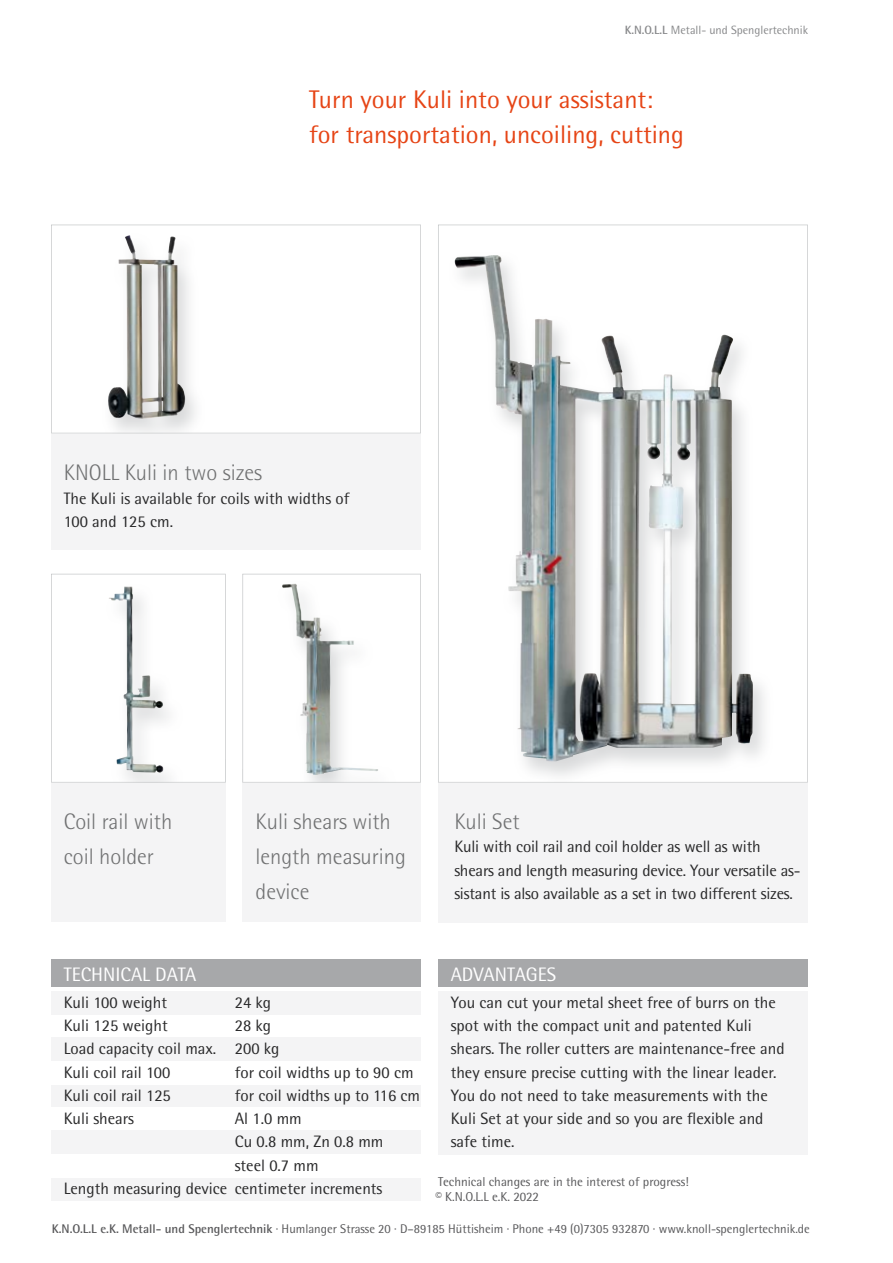
<style>
.page{position:relative;width:893px;height:1263px;background:#fff}
.page>*{position:absolute;margin:0;border:0;box-sizing:border-box;transform-origin:0 0}
.t1{font:25.5px/35.1px "Rotis Semi Sans Std";color:#e64415}
.t2{font:300 22.5px/35.1px "Rotis Semi Sans Std";color:#707172}
.t3{font:19.5px "Rotis Semi Sans Std";color:#fff}
.t4{font:16.5px/23.2px "Rotis Semi Sans Std";color:#282829}
.t5{font:12.9px/15px "Rotis Semi Sans Std";color:#58585a}
.t6{font:12.6px "Rotis Semi Sans Std";color:#58585a}
.t7{font:12px "Rotis Semi Sans Std";color:#87888a}
.s1{font-weight:700}
</style>
<div class="page">
<div style="left:242px;top:770px;width:179px;height:152px;background:#f4f4f5"></div>
<div style="left:51px;top:759px;width:175px;height:163px;background:#f4f4f5"></div>
<svg style="left:242px;top:574px;width:179px;height:209px"></svg>
<div style="left:51px;top:415px;width:370px;height:135px;background:#f4f4f5"></div>
<svg style="left:51px;top:225px;width:370px;height:208px"></svg>
<div style="left:438px;top:727px;width:370px;height:195px;background:#f4f4f5"></div>
<svg style="left:438px;top:225px;width:370px;height:558px"></svg>
<svg style="left:51px;top:574px;width:175px;height:209px"></svg>
<div style="left:51px;top:1177px;width:370px;height:23px;background:#f4f4f5"></div>
<div style="left:51px;top:1038px;width:370px;height:23px;background:#f4f4f5"></div>
<div style="left:51px;top:991px;width:370px;height:23px;background:#f4f4f5"></div>
<div style="left:51px;top:1084px;width:370px;height:23px;background:#f4f4f5"></div>
<div style="left:51px;top:1131px;width:370px;height:23px;background:#f4f4f5"></div>
<div style="left:51px;top:959px;width:370px;height:28px;background:#a7a8aa"></div>
<div style="left:438px;top:991px;width:370px;height:164px;background:#f4f4f5"></div>
<div style="left:438px;top:959px;width:370px;height:28px;background:#a7a8aa"></div>
<p class="t7" style="left:625px;top:23px;width:185px"><span class="s1">K.N.O.L.L</span> Metall- und Spenglertechnik</p>
<h1 class="t1" style="left:309px;top:82px;width:376px">Turn your Kuli into your assistant: for transportation, uncoiling, cutting</h1>
<h2 class="t2" style="left:64px;top:455px;width:200px">KNOLL Kuli in two sizes</h2>
<p class="t4" style="left:64px;top:486px;width:287px">The Kuli is available for coils with widths of<br>100 and 125 cm.</p>
<h2 class="t2" style="left:64px;top:804px;width:110px">Coil rail with coil holder</h2>
<h2 class="t2" style="left:255px;top:804px;width:152px">Kuli shears with length measuring device</h2>
<h2 class="t2" style="left:454px;top:804px;width:67px">Kuli Set</h2>
<p class="t4" style="left:454px;top:835px;width:348px">Kuli with coil rail and coil holder as well as with shears and length measuring device. Your versatile as&shy;sistant is also available as a set in two different sizes.</p>
<p class="t3" style="left:64px;top:963px;width:134px">TECHNICAL DATA</p>
<p class="t3" style="left:451px;top:963px;width:107px">ADVANTAGES</p>
<p class="t4" style="left:64px;top:990px;width:105px">Kuli 100 weight</p>
<p class="t4" style="left:235px;top:990px;width:38px">24 kg</p>
<p class="t4" style="left:64px;top:1014px;width:105px">Kuli 125 weight</p>
<p class="t4" style="left:451px;top:990px;width:335px">You can cut your metal sheet free of burrs on the spot with the compact unit and patented Kuli shears. The roller cutters are maintenance-free and they ensure precise cutting with the linear leader.<br>You do not need to take measurements with the Kuli Set at your side and so you are flexible and safe time.</p>
<p class="t5" style="left:435px;top:1174px;width:255px">Technical changes are in the interest of progress! © K.N.O.L.L e.K. 2022</p>
<p class="t4" style="left:64px;top:1014px;width:217px;text-indent:171px">28 kg<br>Load capacity coil max. 200 kg<br>Kuli coil rail 100</p>
<p class="t4" style="left:235px;top:1060px;width:180px">for coil widths up to 90 cm</p>
<p class="t4" style="left:64px;top:1083px;width:109px">Kuli coil rail 125</p>
<p class="t4" style="left:235px;top:1083px;width:187px">for coil widths up to 116 cm</p>
<p class="t4" style="left:64px;top:1107px;width:72px">Kuli shears</p>
<p class="t4" style="left:235px;top:1107px;width:68px">Al 1.0 mm</p>
<p class="t4" style="left:235px;top:1130px;width:150px">Cu 0.8 mm, Zn 0.8 mm</p>
<p class="t4" style="left:235px;top:1153px;width:85px">steel 0.7 mm</p>
<p class="t4" style="left:64px;top:1176px;width:320px">Length measuring device centimeter increments</p>
<p class="t6" style="left:52px;top:1222px;width:760px"><span class="s1">K.N.O.L.L e.K. Metall- und Spenglertechnik</span> · Humlanger Strasse 20 · D–89185 Hüttisheim · Phone +49 (0)7305 932870 · www.knoll-spenglertechnik.de</p>
</div>
